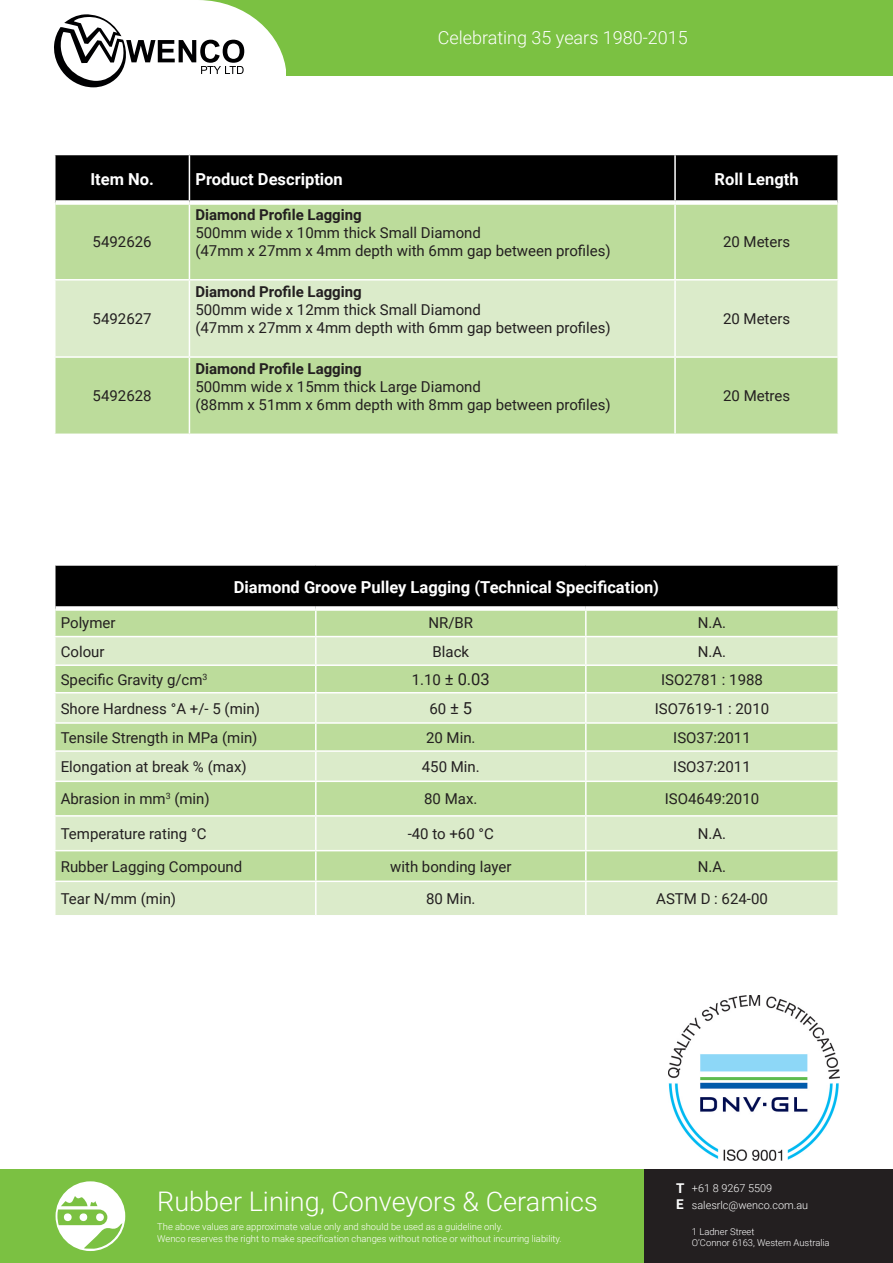
<style>
.page{position:relative;width:893px;height:1263px;background:#fff}
.page>*{position:absolute;margin:0;border:0;box-sizing:border-box;transform-origin:0 0}
.t1{font:300 27px "Roboto";color:#fff}
.t2{font:300 18px "Roboto";color:#fff}
.t3{font:700 16.5px "Roboto";color:#fff}
.t4{font:16.5px "Roboto";color:#231f20}
.t5{font:15px/18px "Roboto";color:#231f20}
.t6{font:700 15px "Roboto";color:#231f20}
.t7{font:700 13.5px/16.2px "Roboto";color:#fff}
.t8{font:300 10.8px/16.5px "Roboto";color:#fff}
.t9{font:300 9.45px/11.2px "Roboto";color:#fff}
.s1{font-size:15px}
.s2{font-size:16.5px}
</style>
<div class="page">
<div style="left:643px;top:1169px;width:250px;height:94px;background:#231f20"></div>
<div style="left:0;top:1169px;width:643px;height:94px;background:#7bc142"></div>
<img style="left:668px;top:995px;width:172px;height:165px">
<div style="left:56px;top:1181px;width:69px;height:70px;background:#fff;border-radius:50%"></div>
<svg style="left:57px;top:1196px;width:65px;height:53px"></svg>
<div style="left:200px;top:0;width:693px;height:75px;background:#7bc142"></div>
<svg style="left:54px;top:14px;width:190px;height:73px"></svg>
<div style="left:55px;top:565px;width:783px;height:43px;background:#000"></div>
<div style="left:56px;top:611px;width:781px;height:25px;background:#bcdc9b"></div>
<svg style="left:56px;top:637px;width:781px;height:278px;background:#cde4b6"></svg>
<hr style="left:54px;top:564px;width:262px;height:2px;background:#fff">
<hr style="left:54px;top:566px;width:2px;height:42px;background:#fff">
<hr style="left:316px;top:564px;width:270px;height:2px;background:#fff">
<hr style="left:586px;top:564px;width:253px;height:2px;background:#fff">
<hr style="left:837px;top:566px;width:2px;height:42px;background:#fff">
<hr style="left:315px;top:611px;width:2px;height:25px;background:#fff">
<hr style="left:585px;top:611px;width:2px;height:25px;background:#fff">
<hr style="left:315px;top:637px;width:2px;height:27px;background:#fff">
<hr style="left:585px;top:637px;width:2px;height:27px;background:#fff">
<hr style="left:54px;top:664px;width:262px;height:2px;background:#fff">
<hr style="left:316px;top:664px;width:270px;height:2px;background:#fff">
<hr style="left:315px;top:666px;width:2px;height:26px;background:#fff">
<hr style="left:586px;top:664px;width:253px;height:2px;background:#fff">
<hr style="left:585px;top:666px;width:2px;height:26px;background:#fff">
<hr style="left:54px;top:692px;width:262px;height:1px;background:#fff">
<hr style="left:316px;top:692px;width:270px;height:1px;background:#fff">
<hr style="left:315px;top:693px;width:2px;height:29px;background:#fff">
<hr style="left:586px;top:692px;width:253px;height:1px;background:#fff">
<hr style="left:585px;top:693px;width:2px;height:29px;background:#fff">
<hr style="left:54px;top:722px;width:262px;height:2px;background:#fff">
<hr style="left:316px;top:722px;width:270px;height:2px;background:#fff">
<hr style="left:315px;top:724px;width:2px;height:26px;background:#fff">
<hr style="left:586px;top:722px;width:253px;height:2px;background:#fff">
<hr style="left:585px;top:724px;width:2px;height:26px;background:#fff">
<hr style="left:54px;top:750px;width:262px;height:2px;background:#fff">
<hr style="left:316px;top:750px;width:270px;height:2px;background:#fff">
<hr style="left:315px;top:752px;width:2px;height:28px;background:#fff">
<hr style="left:586px;top:750px;width:253px;height:2px;background:#fff">
<hr style="left:585px;top:752px;width:2px;height:28px;background:#fff">
<hr style="left:54px;top:780px;width:262px;height:2px;background:#fff">
<hr style="left:316px;top:780px;width:270px;height:2px;background:#fff">
<hr style="left:315px;top:782px;width:2px;height:33px;background:#fff">
<hr style="left:586px;top:780px;width:253px;height:2px;background:#fff">
<hr style="left:585px;top:782px;width:2px;height:33px;background:#fff">
<hr style="left:54px;top:815px;width:262px;height:2px;background:#fff">
<hr style="left:316px;top:815px;width:270px;height:2px;background:#fff">
<hr style="left:315px;top:817px;width:2px;height:33px;background:#fff">
<hr style="left:586px;top:815px;width:253px;height:2px;background:#fff">
<hr style="left:585px;top:817px;width:2px;height:33px;background:#fff">
<hr style="left:54px;top:850px;width:262px;height:1px;background:#fff">
<hr style="left:316px;top:850px;width:270px;height:1px;background:#fff">
<hr style="left:315px;top:851px;width:2px;height:29px;background:#fff">
<hr style="left:586px;top:850px;width:253px;height:1px;background:#fff">
<hr style="left:585px;top:851px;width:2px;height:29px;background:#fff">
<hr style="left:54px;top:880px;width:262px;height:2px;background:#fff">
<hr style="left:316px;top:880px;width:270px;height:2px;background:#fff">
<hr style="left:315px;top:882px;width:2px;height:33px;background:#fff">
<hr style="left:586px;top:880px;width:253px;height:2px;background:#fff">
<hr style="left:585px;top:882px;width:2px;height:33px;background:#fff">
<div style="left:56px;top:606px;width:260px;height:5px;background:#fff"></div>
<div style="left:316px;top:606px;width:270px;height:5px;background:#fff"></div>
<div style="left:586px;top:606px;width:251px;height:5px;background:#fff"></div>
<div style="left:56px;top:155px;width:781px;height:45px;background:#000"></div>
<div style="left:56px;top:205px;width:781px;height:229px;background:#bcdc9b"></div>
<div style="left:56px;top:281px;width:781px;height:75px;background:#dbebca"></div>
<hr style="left:189px;top:155px;width:1px;height:45px;background:#fff">
<hr style="left:674px;top:155px;width:2px;height:45px;background:#fff">
<hr style="left:189px;top:205px;width:1px;height:74px;background:#fff">
<hr style="left:674px;top:205px;width:2px;height:74px;background:#fff">
<hr style="left:54px;top:279px;width:135px;height:2px;background:#fff">
<hr style="left:189px;top:279px;width:486px;height:2px;background:#fff">
<hr style="left:189px;top:281px;width:1px;height:75px;background:#fff">
<hr style="left:675px;top:279px;width:164px;height:2px;background:#fff">
<hr style="left:674px;top:281px;width:2px;height:75px;background:#fff">
<hr style="left:54px;top:356px;width:135px;height:2px;background:#fff">
<hr style="left:189px;top:356px;width:486px;height:2px;background:#fff">
<hr style="left:189px;top:358px;width:1px;height:76px;background:#fff">
<hr style="left:675px;top:356px;width:164px;height:2px;background:#fff">
<hr style="left:674px;top:358px;width:2px;height:76px;background:#fff">
<p class="t2" style="left:438px;top:25px;width:251px">Celebrating 35 years 1980-2015</p>
<p class="t3" style="left:90px;top:167px;width:65px">Item No.</p>
<p class="t3" style="left:195px;top:167px;width:149px">Product Description</p>
<p class="t3" style="left:715px;top:167px;width:86px">Roll Length</p>
<p class="t5" style="left:93px;top:232px;width:61px">5492626</p>
<p class="t5" style="left:93px;top:309px;width:61px">5492627</p>
<p class="t5" style="left:93px;top:386px;width:61px">5492628</p>
<p class="t6" style="left:195px;top:204px;width:168px">Diamond Profile Lagging</p>
<p class="t5" style="left:195px;top:223px;width:417px">500mm wide x 10mm thick Small Diamond<br>(47mm x 27mm x 4mm depth with 6mm gap between profiles)</p>
<p class="t5" style="left:723px;top:232px;width:69px">20 Meters</p>
<p class="t6" style="left:195px;top:281px;width:168px">Diamond Profile Lagging</p>
<p class="t5" style="left:195px;top:300px;width:417px">500mm wide x 12mm thick Small Diamond<br>(47mm x 27mm x 4mm depth with 6mm gap between profiles)</p>
<p class="t5" style="left:723px;top:309px;width:69px">20 Meters</p>
<p class="t6" style="left:195px;top:358px;width:168px">Diamond Profile Lagging</p>
<p class="t5" style="left:195px;top:377px;width:417px">500mm wide x 15mm thick Large Diamond<br>(88mm x 51mm x 6mm depth with 8mm gap between profiles)</p>
<p class="t5" style="left:723px;top:386px;width:69px">20 Metres</p>
<p class="t3" style="left:234px;top:575px;width:427px">Diamond Groove Pulley Lagging (Technical Specification)</p>
<p class="t5" style="left:61px;top:613px;width:56px">Polymer</p>
<p class="t5" style="left:428px;top:613px;width:46px">NR/BR</p>
<p class="t5" style="left:698px;top:613px;width:30px">N.A.</p>
<p class="t5" style="left:61px;top:642px;width:45px">Colour</p>
<p class="t5" style="left:432px;top:642px;width:38px">Black</p>
<p class="t5" style="left:698px;top:642px;width:30px">N.A.</p>
<p class="t5" style="left:61px;top:670px;width:148px">Specific Gravity g/cm<sup>3</sup></p>
<p class="t4" style="left:412px;top:668px;width:79px"><span class="s1">1.10</span> ± 0.03</p>
<p class="t5" style="left:661px;top:670px;width:103px">ISO2781 : 1988</p>
<p class="t5" style="left:61px;top:699px;width:201px">Shore Hardness °A +/- 5 (min)</p>
<p class="t5" style="left:429px;top:699px;width:44px">60 <span class="s2">± 5</span></p>
<p class="t5" style="left:655px;top:699px;width:116px">ISO7619-1 : 2010</p>
<p class="t5" style="left:61px;top:728px;width:198px">Tensile Strength in MPa (min)</p>
<p class="t5" style="left:426px;top:728px;width:51px">20 Min.</p>
<p class="t5" style="left:673px;top:728px;width:79px">ISO37:2011</p>
<p class="t5" style="left:61px;top:757px;width:188px">Elongation at break % (max)</p>
<p class="t5" style="left:422px;top:757px;width:59px">450 Min.</p>
<p class="t5" style="left:673px;top:757px;width:79px">ISO37:2011</p>
<p class="t5" style="left:61px;top:789px;width:151px">Abrasion in mm<sup>3</sup> (min)</p>
<p class="t5" style="left:424px;top:789px;width:55px">80 Max.</p>
<p class="t5" style="left:665px;top:789px;width:96px">ISO4649:2010</p>
<p class="t5" style="left:61px;top:824px;width:147px">Temperature rating °C</p>
<p class="t5" style="left:408px;top:824px;width:88px">-40 to +60 °C</p>
<p class="t5" style="left:698px;top:824px;width:30px">N.A.</p>
<p class="t5" style="left:61px;top:857px;width:183px">Rubber Lagging Compound</p>
<p class="t5" style="left:390px;top:857px;width:123px">with bonding layer</p>
<p class="t5" style="left:698px;top:857px;width:30px">N.A.</p>
<p class="t5" style="left:61px;top:889px;width:117px">Tear N/mm (min)</p>
<p class="t5" style="left:426px;top:889px;width:51px">80 Min.</p>
<p class="t5" style="left:656px;top:889px;width:113px">ASTM D : 624-00</p>
<h1 class="t1" style="left:157px;top:1182px;width:442px">Rubber Lining, Conveyors &amp; Ceramics</h1>
<p class="t9" style="left:157px;top:1221px;width:406px">The above values are approximate value only and should be used as a guideline only.<br>Wenco reserves the right to make specification changes without notice or without incurring liability.</p>
<p class="t7" style="left:676px;top:1179px;width:10px">T<br>E</p>
<p class="t8" style="left:692px;top:1180px;width:118px">+61 8 9267 5509 salesrlc@wenco.com.au</p>
<p class="t9" style="left:692px;top:1226px;width:139px">1 Ladner Street<br>O’Connor 6163, Western Australia</p>
</div>
